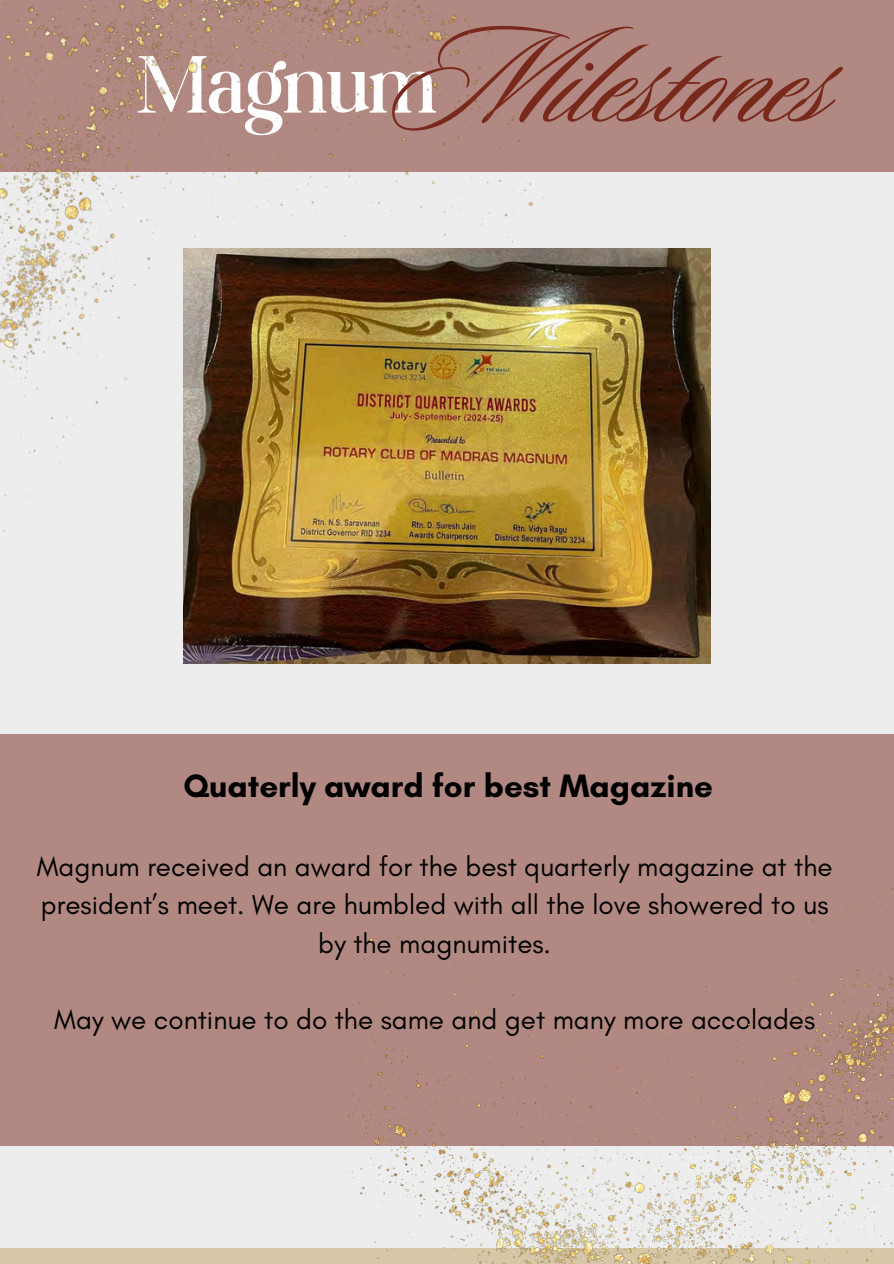
<style>
.page{position:relative;width:894px;height:1264px;background:#fff}
.page>*{position:absolute;margin:0;border:0;box-sizing:border-box;transform-origin:0 0}
.t1{font:143.55px "Sloop Script Pro";color:#79291c}
.t2{font:300 87.15px "Boston Angel";color:#fff}
.t3{font:700 33px "Glacial Indifference";color:#000}
.t4{font:27.75px/38.2px "Glacial Indifference";color:#000;text-align:center}
</style>
<div class="page">
<div style="left:0;top:0;width:893px;height:1263px;background:#ededed"></div>
<div style="left:0;top:0;width:893px;height:172px;background:#b18982"></div>
<div style="left:0;top:734px;width:893px;height:411px;background:#b18982"></div>
<div style="left:0;top:1248px;width:893px;height:15px;background:#d7c7a7"></div>
<img style="left:183px;top:249px;width:527px;height:414px">
<img style="left:346px;top:888px;width:547px;height:375px">
<img style="left:0;top:0;width:614px;height:631px">
<h1 class="t1" style="left:391px;top:6px;width:440px">Milestones</h1>
<h2 class="t2" style="left:136px;top:32px;width:302px">Magnum</h2>
<p class="t3" style="left:183px;top:765px;width:531px">Quaterly award for best Magazine</p>
<p class="t4" style="left:37px;top:847px;width:797px">Magnum received an award for the best quarterly magazine at the president’s meet. We are humbled with all the love showered to us by the magnumites.</p>
<h3 class="t4" style="left:54px;top:1000px;width:762px">May we continue to do the same and get many more accolades</h3>
</div>
